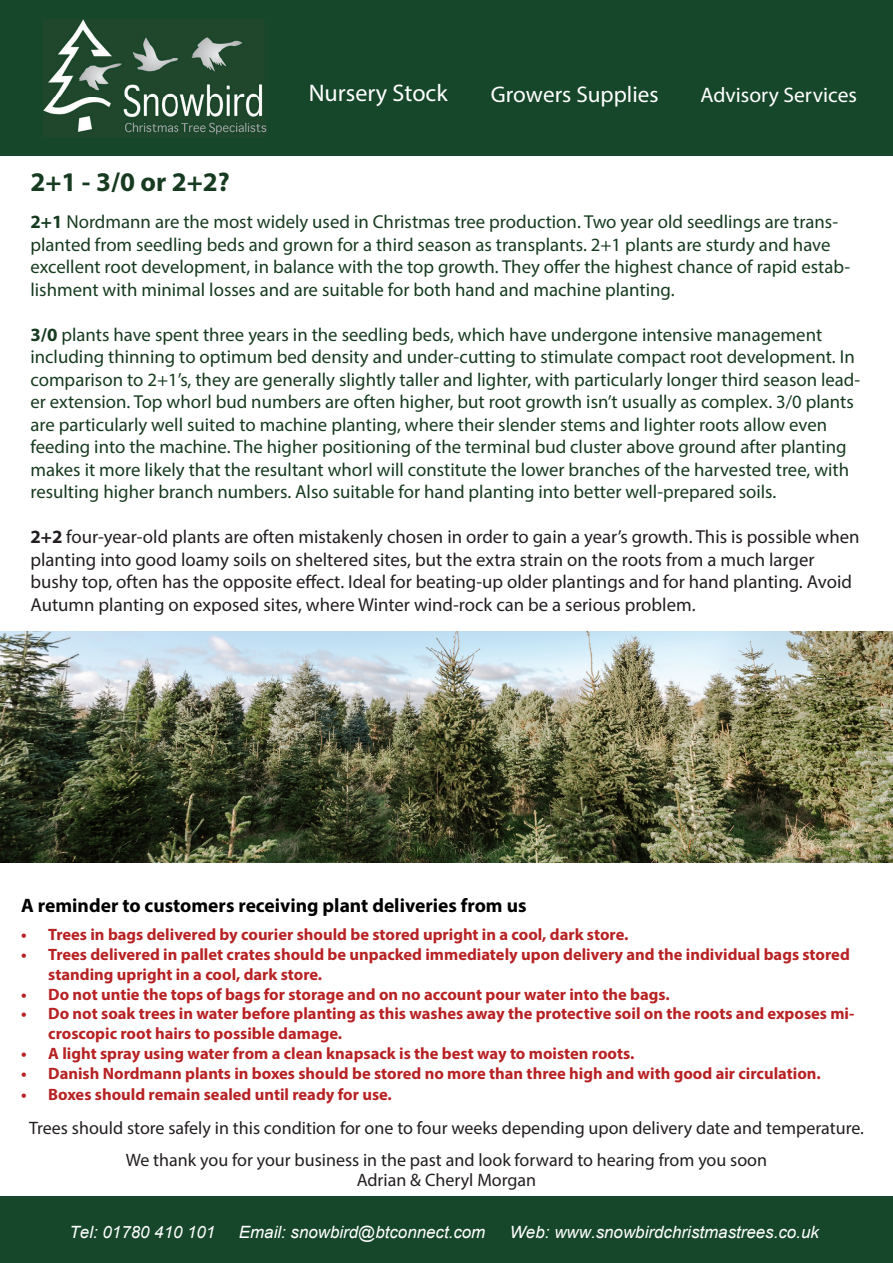
<style>
.page{position:relative;width:893px;height:1263px;background:#fff}
.page>*{position:absolute;margin:0;border:0;box-sizing:border-box;transform-origin:0 0}
.t1{font:700 27px "Myriad Pro";color:#173b20}
.t2{font:24px "Myriad Pro";color:#fff}
.t3{font:22.65px "Myriad Pro";color:#fff}
.t4{font:21.15px "Myriad Pro";color:#fff}
.t5{font:700 19.5px "Myriad Pro";color:#000001}
.t6{font:19.5px "Myriad Pro";color:#fff}
.t7{font:18.75px/22.5px "Myriad Pro";color:#173b20}
.t8{font:18.75px/22.5px "Myriad Pro";color:#231f20}
.t9{font:18px "Myriad Pro";color:#231f20}
.t10{font:italic 16.95px "Arial";color:#fff}
.t11{font:700 16.5px/19.8px "Myriad Pro";color:#b82224}
.s1{font-weight:700}
</style>
<div class="page">
<div style="left:0;top:1196px;width:893px;height:67px;background:#17472b"></div>
<div style="left:0;top:0;width:893px;height:156px;background:#17472b"></div>
<img style="left:0;top:631px;width:893px;height:231px">
<p class="t2" style="left:309px;top:78px;width:141px">Nursery Stock</p>
<p class="t3" style="left:491px;top:80px;width:169px">Growers Supplies</p>
<p class="t4" style="left:700px;top:82px;width:158px">Advisory Services</p>
<p class="t6" style="left:322px;top:82px;width:116px">Nursery Stock</p>
<p class="t6" style="left:501px;top:83px;width:149px">Grower’s Supplies</p>
<p class="t6" style="left:712px;top:83px;width:146px">Advisory Services</p>
<p class="t1" style="left:30px;top:164px;width:201px">2+1 - 3/0 or 2+2?</p>
<p class="t7" style="left:30px;top:210px;width:821px"><span class="s1">2+1</span> Nordmann are the most widely used in Christmas tree production. Two year old seedlings are trans&shy;planted from seedling beds and grown for a third season as transplants. 2+1 plants are sturdy and have excellent root development, in balance with the top growth. They offer the highest chance of rapid estab&shy;lishment with minimal losses and are suitable for both hand and machine planting.</p>
<p class="t7" style="left:30px;top:323px;width:831px"><span class="s1">3/0</span> plants have spent three years in the seedling beds, which have undergone intensive management including thinning to optimum bed density and under-cutting to stimulate compact root development. In comparison to 2+1’s, they are generally slightly taller and lighter, with particularly longer third season lead&shy;er extension. Top whorl bud numbers are often higher, but root growth isn’t usually as complex. 3/0 plants are particularly well suited to machine planting, where their slender stems and lighter roots allow even feeding into the machine. The higher positioning of the terminal bud cluster above ground after planting makes it more likely that the resultant whorl will constitute the lower branches of the harvested tree, with resulting higher branch numbers. Also suitable for hand planting into better well-prepared soils.</p>
<p class="t8" style="left:30px;top:525px;width:831px"><span class="s1">2+2</span> four-year-old plants are often mistakenly chosen in order to gain a year’s growth. This is possible when planting into good loamy soils on sheltered sites, but the extra strain on the roots from a much larger bushy top, often has the opposite effect. Ideal for beating-up older plantings and for hand planting. Avoid Autumn planting on exposed sites, where Winter wind-rock can be a serious problem.</p>
<p class="t5" style="left:21px;top:893px;width:507px">A reminder to customers receiving plant deliveries from us</p>
<p class="t11" style="left:21px;top:924px;width:609px">• Trees in bags delivered by courier should be stored upright in a cool, dark store.</p>
<p class="t11" style="left:48px;top:944px;width:803px;text-indent:-27px">• Trees delivered in pallet crates should be unpacked immediately upon delivery and the individual bags stored standing upright in a cool, dark store.</p>
<p class="t11" style="left:21px;top:983px;width:650px">• Do not untie the tops of bags for storage and on no account pour water into the bags.</p>
<p class="t11" style="left:48px;top:1003px;width:808px;text-indent:-27px">• Do not soak trees in water before planting as this washes away the protective soil on the roots and exposes mi&shy;croscopic root hairs to possible damage.</p>
<p class="t11" style="left:21px;top:1043px;width:615px">• A light spray using water from a clean knapsack is the best way to moisten roots.</p>
<p class="t11" style="left:21px;top:1063px;width:801px">• Danish Nordmann plants in boxes should be stored no more than three high and with good air circulation.</p>
<p class="t11" style="left:21px;top:1084px;width:372px">• Boxes should remain sealed until ready for use.</p>
<p class="t9" style="left:29px;top:1117px;width:836px">Trees should store safely in this condition for one to four weeks depending upon delivery date and temperature.</p>
<p class="t9" style="left:126px;top:1149px;width:643px">We thank you for your business in the past and look forward to hearing from you soon</p>
<p class="t9" style="left:357px;top:1168px;width:181px">Adrian &amp; Cheryl Morgan</p>
<p class="t10" style="left:70px;top:1221px;width:147px">Tel: 01780 410 101</p>
<p class="t10" style="left:239px;top:1221px;width:248px">Email: snowbird@btconnect.com</p>
<p class="t10" style="left:510px;top:1221px;width:311px">Web: www.snowbirdchristmastrees.co.uk</p>
</div>
